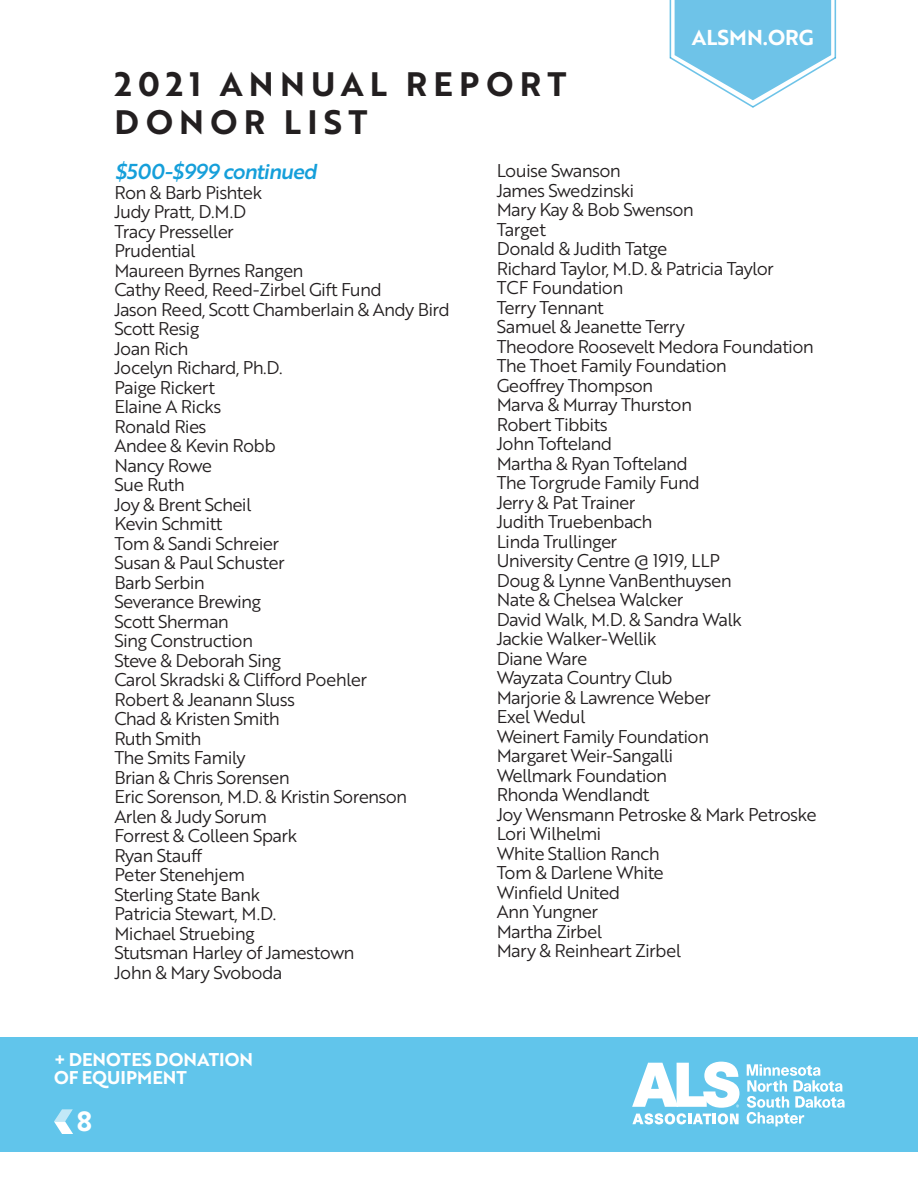
<style>
.page{position:relative;width:918px;height:1188px;background:#fff}
.page>*{position:absolute;margin:0;border:0;box-sizing:border-box;transform-origin:0 0}
.COBER_BIG{font:33px/37.5px "Brother 1816 Bold";letter-spacing:.19em;color:#231f20}
.Left{font:27px "Brother 1816 Bold";color:#fff}
.Left-2{font:21px "Brother 1816 Medium Italic";letter-spacing:-.04em;color:#159fda}
.Left-3{font:21px "Brother 1816 Bold";color:#fff}
.Left-4{font:18px "Brother 1816 Book";letter-spacing:-.04em;color:#231f20}
.Left-5{font:18px/18px "Brother 1816 Bold";color:#fff}
</style>
<div class="page">
<svg style="left:669px;top:0;width:168px;height:108px"></svg>
<div style="left:0;top:1037px;width:918px;height:114px;background:#61c5eb"></div>
<svg style="left:747px;top:1064px;width:98px;height:62px"></svg>
<svg style="left:632px;top:1062px;width:107px;height:63px"></svg>
<svg style="left:54px;top:1109px;width:19px;height:25px"></svg>
<p class="COBER_BIG" style="left:114px;top:65px;width:454px">2021 ANNUAL REPORT<br>DONOR LIST</p>
<p class="Left-3" style="left:692px;top:22px;width:123px">ALSMN.ORG</p>
<p class="Left-2" style="left:114px;top:156px;width:204px">$500-$999 continued</p>
<p class="Left-4" style="left:114px;top:179px;width:149px">Ron &amp; Barb Pishtek</p>
<p class="Left-4" style="left:114px;top:199px;width:133px">Judy Pratt, D.M.D</p>
<p class="Left-4" style="left:114px;top:218px;width:121px">Tracy Presseller</p>
<p class="Left-4" style="left:114px;top:238px;width:83px">Prudential</p>
<p class="Left-4" style="left:114px;top:257px;width:191px">Maureen Byrnes Rangen</p>
<p class="Left-4" style="left:114px;top:277px;width:269px">Cathy Reed, Reed-Zirbel Gift Fund</p>
<p class="Left-4" style="left:114px;top:296px;width:337px">Jason Reed, Scott Chamberlain &amp; Andy Bird</p>
<p class="Left-4" style="left:114px;top:316px;width:86px">Scott Resig</p>
<p class="Left-4" style="left:114px;top:335px;width:76px">Joan Rich</p>
<p class="Left-4" style="left:114px;top:355px;width:170px">Jocelyn Richard, Ph.D.</p>
<p class="Left-4" style="left:114px;top:374px;width:102px">Paige Rickert</p>
<p class="Left-4" style="left:114px;top:394px;width:109px">Elaine A Ricks</p>
<p class="Left-4" style="left:114px;top:413px;width:94px">Ronald Ries</p>
<p class="Left-4" style="left:114px;top:433px;width:163px">Andee &amp; Kevin Robb</p>
<p class="Left-4" style="left:114px;top:452px;width:99px">Nancy Rowe</p>
<p class="Left-4" style="left:114px;top:472px;width:72px">Sue Ruth</p>
<p class="Left-4" style="left:114px;top:491px;width:139px">Joy &amp; Brent Scheil</p>
<p class="Left-4" style="left:114px;top:511px;width:109px">Kevin Schmitt</p>
<p class="Left-4" style="left:114px;top:530px;width:166px">Tom &amp; Sandi Schreier</p>
<p class="Left-4" style="left:114px;top:550px;width:172px">Susan &amp; Paul Schuster</p>
<p class="Left-4" style="left:114px;top:569px;width:92px">Barb Serbin</p>
<p class="Left-4" style="left:114px;top:589px;width:148px">Severance Brewing</p>
<p class="Left-4" style="left:114px;top:608px;width:116px">Scott Sherman</p>
<p class="Left-4" style="left:114px;top:628px;width:140px">Sing Construction</p>
<p class="Left-4" style="left:114px;top:647px;width:168px">Steve &amp; Deborah Sing</p>
<p class="Left-4" style="left:114px;top:667px;width:254px">Carol Skradski &amp; Clifford Poehler</p>
<p class="Left-4" style="left:114px;top:686px;width:182px">Robert &amp; Jeanann Sluss</p>
<p class="Left-4" style="left:114px;top:706px;width:167px">Chad &amp; Kristen Smith</p>
<p class="Left-4" style="left:114px;top:725px;width:89px">Ruth Smith</p>
<p class="Left-4" style="left:114px;top:745px;width:133px">The Smits Family</p>
<p class="Left-4" style="left:114px;top:764px;width:177px">Brian &amp; Chris Sorensen</p>
<p class="Left-4" style="left:114px;top:784px;width:294px">Eric Sorenson, M.D. &amp; Kristin Sorenson</p>
<p class="Left-4" style="left:114px;top:803px;width:154px">Arlen &amp; Judy Sorum</p>
<p class="Left-4" style="left:114px;top:823px;width:184px">Forrest &amp; Colleen Spark</p>
<p class="Left-4" style="left:114px;top:842px;width:89px">Ryan Stauff</p>
<p class="Left-4" style="left:114px;top:862px;width:132px">Peter Stenehjem</p>
<p class="Left-4" style="left:114px;top:881px;width:147px">Sterling State Bank</p>
<p class="Left-4" style="left:114px;top:901px;width:163px">Patricia Stewart, M.D.</p>
<p class="Left-4" style="left:114px;top:920px;width:142px">Michael Struebing</p>
<p class="Left-4" style="left:114px;top:940px;width:242px">Stutsman Harley of Jamestown</p>
<p class="Left-4" style="left:114px;top:959px;width:170px">John &amp; Mary Svoboda</p>
<p class="Left-5" style="left:54px;top:1050px;width:201px">+ DENOTES DONATION<br>OF EQUIPMENT</p>
<p class="Left" style="left:77px;top:1101px;width:17px">8</p>
<p class="Left-4" style="left:497px;top:157px;width:126px">Louise Swanson</p>
<p class="Left-4" style="left:497px;top:177px;width:139px">James Swedzinski</p>
<p class="Left-4" style="left:497px;top:196px;width:199px">Mary Kay &amp; Bob Swenson</p>
<p class="Left-4" style="left:497px;top:216px;width:51px">Target</p>
<p class="Left-4" style="left:497px;top:235px;width:172px">Donald &amp; Judith Tatge</p>
<p class="Left-4" style="left:497px;top:255px;width:279px">Richard Taylor, M.D. &amp; Patricia Taylor</p>
<p class="Left-4" style="left:497px;top:274px;width:128px">TCF Foundation</p>
<p class="Left-4" style="left:497px;top:294px;width:108px">Terry Tennant</p>
<p class="Left-4" style="left:497px;top:313px;width:190px">Samuel &amp; Jeanette Terry</p>
<p class="Left-4" style="left:497px;top:333px;width:319px">Theodore Roosevelt Medora Foundation</p>
<p class="Left-4" style="left:497px;top:352px;width:232px">The Thoet Family Foundation</p>
<p class="Left-4" style="left:497px;top:372px;width:158px">Geoffrey Thompson</p>
<p class="Left-4" style="left:497px;top:391px;width:197px">Marva &amp; Murray Thurston</p>
<p class="Left-4" style="left:497px;top:411px;width:112px">Robert Tibbits</p>
<p class="Left-4" style="left:497px;top:430px;width:117px">John Tofteland</p>
<p class="Left-4" style="left:497px;top:450px;width:193px">Martha &amp; Ryan Tofteland</p>
<p class="Left-4" style="left:497px;top:469px;width:205px">The Torgrude Family Fund</p>
<p class="Left-4" style="left:497px;top:489px;width:140px">Jerry &amp; Pat Trainer</p>
<p class="Left-4" style="left:497px;top:508px;width:157px">Judith Truebenbach</p>
<p class="Left-4" style="left:497px;top:528px;width:122px">Linda Trullinger</p>
<p class="Left-4" style="left:497px;top:547px;width:225px">University Centre @ 1919, LLP</p>
<p class="Left-4" style="left:497px;top:567px;width:237px">Doug &amp; Lynne VanBenthuysen</p>
<p class="Left-4" style="left:497px;top:586px;width:188px">Nate &amp; Chelsea Walcker</p>
<p class="Left-4" style="left:497px;top:606px;width:247px">David Walk, M.D. &amp; Sandra Walk</p>
<p class="Left-4" style="left:497px;top:625px;width:162px">Jackie Walker-Wellik</p>
<p class="Left-4" style="left:497px;top:645px;width:92px">Diane Ware</p>
<p class="Left-4" style="left:497px;top:664px;width:177px">Wayzata Country Club</p>
<p class="Left-4" style="left:497px;top:684px;width:216px">Marjorie &amp; Lawrence Weber</p>
<p class="Left-4" style="left:497px;top:703px;width:90px">Exel Wedul</p>
<p class="Left-4" style="left:497px;top:723px;width:214px">Weinert Family Foundation</p>
<p class="Left-4" style="left:497px;top:742px;width:178px">Margaret Weir-Sangalli</p>
<p class="Left-4" style="left:497px;top:762px;width:172px">Wellmark Foundation</p>
<p class="Left-4" style="left:497px;top:781px;width:154px">Rhonda Wendlandt</p>
<p class="Left-4" style="left:497px;top:801px;width:321px">Joy Wensmann Petroske &amp; Mark Petroske</p>
<p class="Left-4" style="left:497px;top:820px;width:106px">Lori Wilhelmi</p>
<p class="Left-4" style="left:497px;top:840px;width:165px">White Stallion Ranch</p>
<p class="Left-4" style="left:497px;top:859px;width:169px">Tom &amp; Darlene White</p>
<p class="Left-4" style="left:497px;top:879px;width:125px">Winfield United</p>
<p class="Left-4" style="left:497px;top:898px;width:103px">Ann Yungner</p>
<p class="Left-4" style="left:497px;top:918px;width:107px">Martha Zirbel</p>
<p class="Left-4" style="left:497px;top:937px;width:186px">Mary &amp; Reinheart Zirbel</p>
</div>
